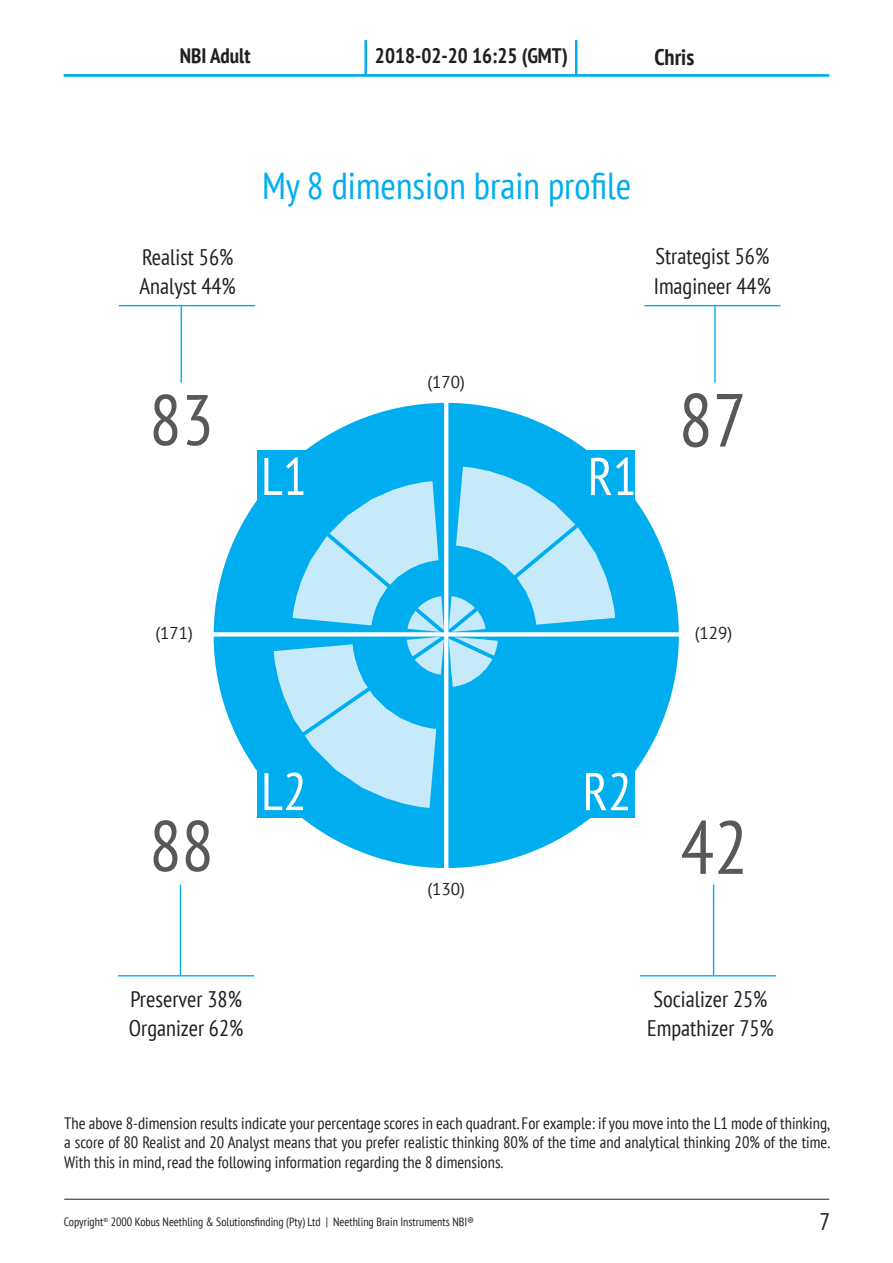
<style>
.page{position:relative;width:893px;height:1263px;background:#fff}
.page>*{position:absolute;margin:0;border:0;box-sizing:border-box;transform-origin:0 0}
.t1{font:condensed 75px "PT Sans";color:#57585a}
.t2{font:condensed 71.4px "PT Sans";color:#57585a}
.t3{font:condensed 52.8px "PT Sans";color:#fff}
.t4{font:condensed 37.5px "PT Sans";color:#00aeef}
.t5{font:condensed 24px "PT Sans";color:#231f20}
.t6{font:condensed 22.5px "PT Sans";color:#231f20}
.t7{font:700 condensed 22.5px "PT Sans";color:#231f20}
.t8{font:700 condensed 21px "PT Sans";color:#231f20}
.t9{font:17.1px "PT Sans";color:#231f20}
.t10{font:condensed 16.5px/19.8px "PT Sans";color:#231f20;text-align:justify}
.t11{font:condensed 12px "PT Sans";color:#231f20}
</style>
<div class="page">
<hr style="left:64px;top:1199px;width:765px;height:1px;background:#231f20">
<hr style="left:644px;top:305px;width:137px;height:1px;background:#00aeef">
<hr style="left:119px;top:305px;width:136px;height:1px;background:#00aeef">
<hr style="left:181px;top:306px;width:1px;height:77px;background:#00aeef">
<hr style="left:714px;top:306px;width:2px;height:77px;background:#00aeef">
<hr style="left:118px;top:975px;width:136px;height:1px;background:#00aeef">
<hr style="left:180px;top:884px;width:1px;height:91px;background:#00aeef">
<hr style="left:640px;top:975px;width:136px;height:1px;background:#00aeef">
<hr style="left:713px;top:884px;width:1px;height:91px;background:#00aeef">
<hr style="left:64px;top:74px;width:765px;height:3px;background:#00aeef">
<hr style="left:365px;top:40px;width:2px;height:35px;background:#00aeef">
<hr style="left:575px;top:40px;width:2px;height:35px;background:#00aeef">
<div style="left:257px;top:766px;width:378px;height:51px;background:#00aeef"></div>
<div style="left:214px;top:403px;width:465px;height:465px;background:#00aeef;border-radius:50%"></div>
<svg style="left:213px;top:402px;width:231px;height:230px"></svg>
<svg style="left:213px;top:636px;width:231px;height:233px"></svg>
<svg style="left:448px;top:402px;width:231px;height:230px"></svg>
<svg style="left:250px;top:475px;width:412px;height:298px"></svg>
<svg style="left:444px;top:403px;width:4px;height:465px;fill:#fff"></svg>
<svg style="left:213px;top:632px;width:466px;height:4px;fill:#fff"></svg>
<p class="t8" style="left:180px;top:42px;width:72px">NBI Adult</p>
<p class="t8" style="left:375px;top:42px;width:194px">2018-02-20 16:25 (GMT)</p>
<h3 class="t7" style="left:654px;top:42px;width:41px">Chris</h3>
<h3 class="t6" style="left:142px;top:243px;width:93px">Realist 56%</h3>
<h3 class="t6" style="left:140px;top:272px;width:98px">Analyst 44%</h3>
<h3 class="t4" style="left:262px;top:161px;width:371px">My 8 dimension brain profile</h3>
<h3 class="t6" style="left:655px;top:242px;width:115px">Strategist 56%</h3>
<h3 class="t6" style="left:654px;top:272px;width:119px">Imagineer 44%</h3>
<h2 class="t2" style="left:149px;top:374px;width:66px">83</h2>
<p class="t9" style="left:427px;top:371px;width:39px">(170)</p>
<h3 class="t3" style="left:261px;top:442px;width:47px">L1</h3>
<h3 class="t3" style="left:588px;top:443px;width:51px">R1</h3>
<h1 class="t1" style="left:679px;top:372px;width:69px">87</h1>
<p class="t9" style="left:155px;top:622px;width:39px">(171)</p>
<p class="t9" style="left:695px;top:622px;width:39px">(129)</p>
<h2 class="t2" style="left:149px;top:800px;width:66px">88</h2>
<h3 class="t3" style="left:261px;top:758px;width:47px">L2</h3>
<h3 class="t3" style="left:583px;top:758px;width:51px">R2</h3>
<p class="t9" style="left:427px;top:878px;width:39px">(130)</p>
<h1 class="t1" style="left:680px;top:799px;width:69px">42</h1>
<h3 class="t6" style="left:130px;top:984px;width:113px">Preserver 38%</h3>
<h3 class="t6" style="left:129px;top:1013px;width:116px">Organizer 62%</h3>
<h3 class="t6" style="left:654px;top:984px;width:116px">Socializer 25%</h3>
<h3 class="t6" style="left:647px;top:1013px;width:128px">Empathizer 75%</h3>
<p class="t10" style="left:64px;top:1112px;width:767px">The above 8-dimension results indicate your percentage scores in each quadrant. For example: if you move into the L1 mode of thinking, a score of 80 Realist and 20 Analyst means that you prefer realistic thinking 80% of the time and analytical thinking 20% of the time.<br>With this in mind, read the following information regarding the 8 dimensions.</p>
<p class="t11" style="left:64px;top:1214px;width:412px">Copyright<sup>©</sup> 2000 Kobus Neethling &amp; Solutionsfinding (Pty) Ltd | Neethling Brain Instruments NBI®</p>
<h3 class="t5" style="left:819px;top:1206px;width:12px">7</h3>
</div>
